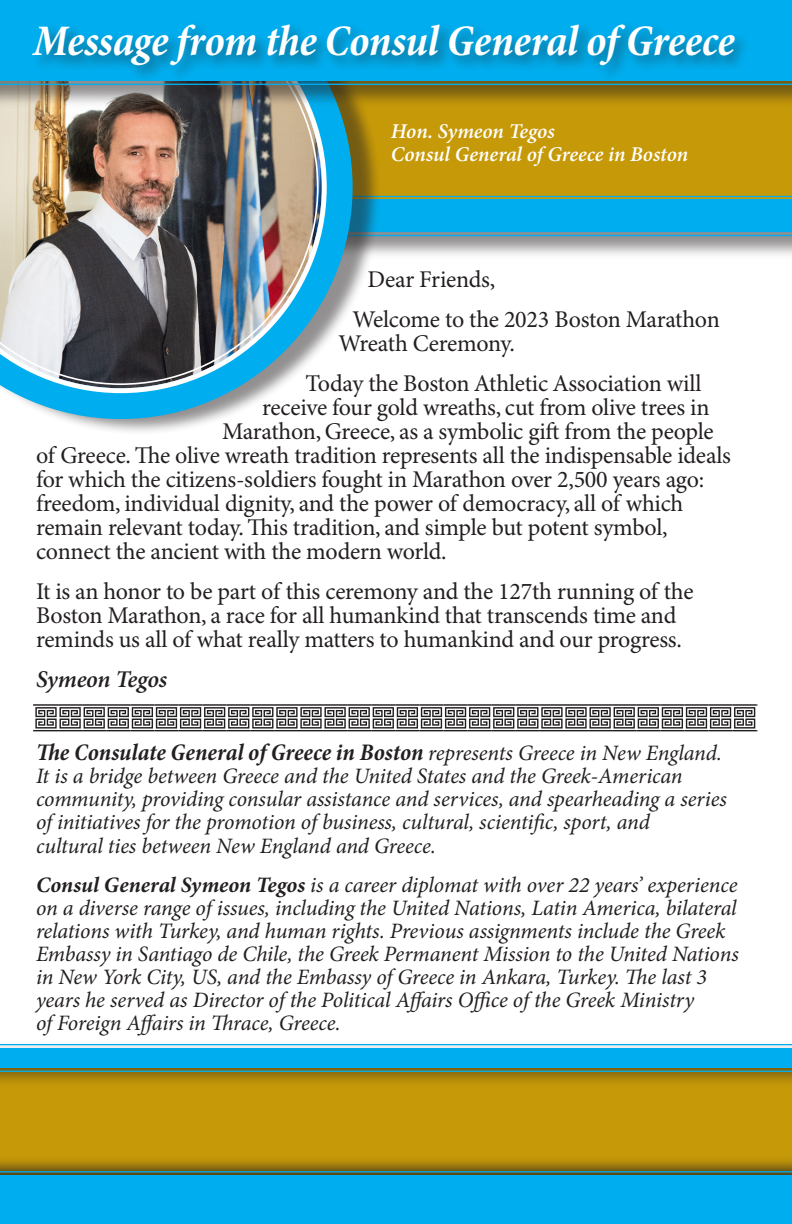
<style>
.page{position:relative;width:792px;height:1224px;background:#fff}
.page>*{position:absolute;margin:0;border:0;box-sizing:border-box;transform-origin:0 0}
.t1{font:italic 700 condensed 44px "Minion Pro";letter-spacing:-.015em;color:#fff}
.t2{font:24px/40px "Minion Pro";letter-spacing:-.01em;color:#231f20}
.t3{font:italic 700 condensed 24px "Minion Pro";letter-spacing:-.005em;color:#231f20}
.t4{font:italic 600 24px "Minion Pro";letter-spacing:-.015em;color:#231f20}
.t5{font:italic 22px/23px "Minion Pro";letter-spacing:-.01em;color:#231f20}
.t6{font:italic 600 21px/23px "Minion Pro";letter-spacing:-.005em;color:#fff}
.s1{font-weight:400;font-stretch:normal;font-size:22px}
.s2{font-weight:700}
</style>
<div class="page">
<div style="left:0;top:1089px;width:792px;height:66px;background:#c69908"></div>
<div style="left:0;top:1040px;width:792px;height:49px;background:#231f20;opacity:.5"></div>
<svg style="left:0;top:1043px;width:792px;height:30px"></svg>
<div style="left:383px;top:110px;width:409px;height:85px;background:#c69908"></div>
<div style="left:0;top:199px;width:792px;height:62px;background:#231f20;opacity:.5"></div>
<svg style="left:383px;top:195px;width:409px;height:42px"></svg>
<div style="left:0;top:0;width:383px;height:435px;background:#231f20;opacity:.5"></div>
<svg style="left:0;top:110px;width:353px;height:309px"></svg>
<svg style="left:0;top:110px;width:327px;height:283px"></svg>
<img style="left:0;top:110px;width:319px;height:275px">
<div style="left:0;top:0;width:792px;height:110px;background:#231f20;opacity:.5"></div>
<svg style="left:0;top:81px;width:792px;height:5px"></svg>
<div style="left:0;top:0;width:792px;height:81px;background:#00aeef"></div>
<div style="left:0;top:1155px;width:792px;height:69px;background:#231f20;opacity:.75"></div>
<svg style="left:0;top:1170px;width:792px;height:5px"></svg>
<div style="left:0;top:1175px;width:792px;height:49px;background:#00aeef"></div>
<svg style="left:33px;top:704px;width:725px;height:27px"></svg>
<div style="left:30px;top:20px;width:721px;height:63px;background:#231f20;opacity:.5"></div>
<h1 class="t1" style="left:33px;top:11px;width:703px">Message from the Consul General of Greece</h1>
<p class="t6" style="left:391px;top:120px;width:299px">Hon. Symeon Tegos<br>Consul General of Greece in Boston</p>
<p class="t2" style="left:353px;top:260px;width:369px;text-indent:15px">Dear Friends,<br>Welcome to the 2023 Boston Marathon</p>
<p class="t2" style="left:306px;top:324px;width:397px;text-indent:33px">Wreath Ceremony.<br>Today the Boston Athletic Association will</p>
<p class="t2" style="left:262px;top:388px;width:449px">receive four gold wreaths, cut from olive trees in</p>
<p class="t2" style="left:222px;top:412px;width:493px">Marathon, Greece, as a symbolic gift from the people</p>
<p class="t2" style="left:36px;top:436px;width:696px">of Greece. The olive wreath tradition represents all the indispensable ideals</p>
<p class="t2" style="left:36px;top:460px;width:670px">for which the citizens-soldiers fought in Marathon over 2,500 years ago:</p>
<p class="t2" style="left:36px;top:484px;width:649px">freedom, individual dignity, and the power of democracy, all of which</p>
<p class="t2" style="left:36px;top:508px;width:633px">remain relevant today. This tradition, and simple but potent symbol,</p>
<p class="t2" style="left:36px;top:532px;width:412px">connect the ancient with the modern world.</p>
<p class="t2" style="left:36px;top:580px;width:659px;line-height:24px">It is an honor to be part of this ceremony and the 127th running of the<br>Boston Marathon, a race for all humankind that transcends time and reminds us all of what really matters to humankind and our progress.</p>
<p class="t4" style="left:36px;top:662px;width:133px">Symeon Tegos</p>
<p class="t3" style="left:36px;top:736px;width:688px">The Consulate General of Greece in Boston <span class="s1">represents Greece in New England.</span></p>
<p class="t5" style="left:36px;top:765px;width:692px">It is a bridge between Greece and the United States and the Greek-American community, providing consular assistance and services, and spearheading a series of initiatives for the promotion of business, cultural, scientific, sport, and<br>cultural ties between New England and Greece.</p>
<p class="t5" style="left:36px;top:874px;width:704px"><span class="s2">Consul General Symeon Tegos</span> is a career diplomat with over 22 years’ experience on a diverse range of issues, including the United Nations, Latin America, bilateral relations with Turkey, and human rights. Previous assignments include the Greek Embassy in Santiago de Chile, the Greek Permanent Mission to the United Nations in New York City, US, and the Embassy of Greece in Ankara, Turkey. The last 3 years he served as Director of the Political Affairs Office of the Greek Ministry<br>of Foreign Affairs in Thrace, Greece.</p>
</div>
